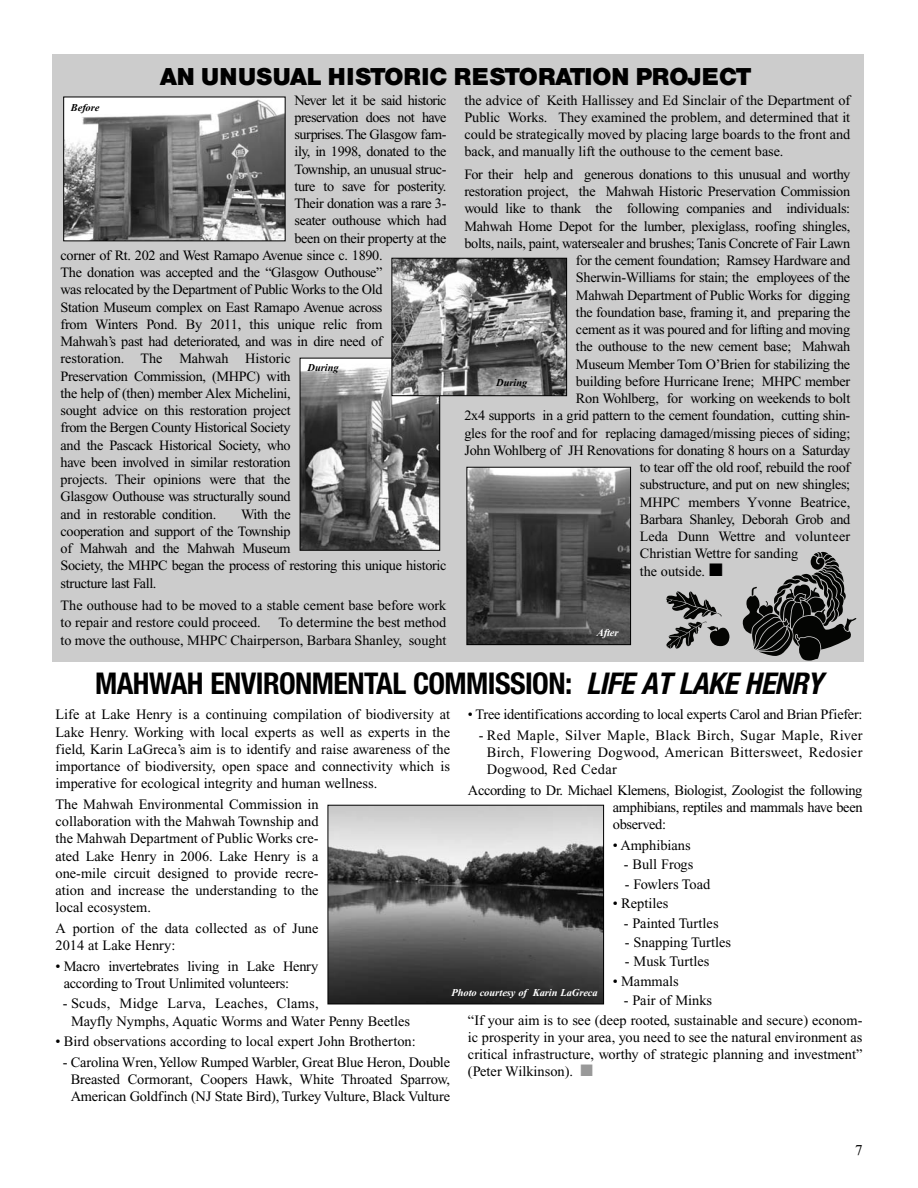
<style>
.page{position:relative;width:918px;height:1188px;background:#fff}
.page>*{position:absolute;margin:0;border:0;box-sizing:border-box;transform-origin:0 0}
.t1{font:700 condensed 30px "Helvetica Neue";letter-spacing:-.02em;color:#000}
.t2{font:700 24px "Helvetica BQ";letter-spacing:.02em;color:#000}
.t3{font:15px "Times New Roman";color:#000}
.t4{font:14.4px/17.2px "Times New Roman";color:#000;text-align:justify}
.t5{font:14.4px/17.2px "Times New Roman";letter-spacing:-.02em;color:#000}
.t6{font:14.25px/17.2px "Times New Roman";letter-spacing:-.02em;color:#000;text-align:justify}
.t7{font:14.25px "Times New Roman";letter-spacing:-.04em;color:#000}
.t8{font:italic 700 10.5px "Times New Roman";letter-spacing:-.005em;color:#fff}
.t9{font:italic 700 10.5px "Times New Roman";letter-spacing:-.005em;color:#000}
.s1{font-style:italic}
.s2{color:#999}
</style>
<div class="page">
<div style="left:52px;top:54px;width:812px;height:608px;background:#ccc"></div>
<img style="left:330px;top:807px;width:272px;height:195px">
<div style="left:328px;top:805px;width:276px;height:199px;border:1px solid #000"></div>
<img style="left:65px;top:99px;width:219px;height:140px">
<div style="left:63px;top:97px;width:223px;height:144px;border:1px solid #000"></div>
<img style="left:468px;top:469px;width:161px;height:174px">
<div style="left:466px;top:467px;width:165px;height:178px;border:1px solid #000"></div>
<img style="left:302px;top:360px;width:136px;height:189px">
<div style="left:300px;top:358px;width:140px;height:193px;border:1px solid #000"></div>
<img style="left:394px;top:260px;width:171px;height:134px">
<div style="left:392px;top:258px;width:175px;height:138px;border:1px solid #000"></div>
<svg style="left:742px;top:551px;width:114px;height:110px"></svg>
<svg style="left:666px;top:591px;width:64px;height:58px"></svg>
<h2 class="t2" style="left:160px;top:63px;width:592px">AN UNUSUAL HISTORIC RESTORATION PROJECT</h2>
<p class="t7" style="left:295px;top:95px;width:153px">Never let it be said historic</p>
<p class="t7" style="left:295px;top:112px;width:153px">preservation does not have</p>
<p class="t7" style="left:295px;top:129px;width:153px">surprises. The Glasgow fam-</p>
<p class="t6" style="left:295px;top:144px;width:153px">ily, in 1998, donated to the</p>
<p class="t6" style="left:295px;top:162px;width:153px">Township, an unusual struc-</p>
<p class="t6" style="left:295px;top:179px;width:153px">ture to save for posterity.</p>
<p class="t6" style="left:295px;top:196px;width:153px">Their donation was a rare 3-</p>
<p class="t6" style="left:295px;top:213px;width:153px">seater outhouse which had</p>
<p class="t6" style="left:295px;top:231px;width:153px">been on their property at the</p>
<p class="t6" style="left:61px;top:248px;width:323px">corner of Rt. 202 and West Ramapo Avenue since c. 1890.</p>
<p class="t6" style="left:61px;top:265px;width:323px">The donation was accepted and the “Glasgow Outhouse”</p>
<p class="t6" style="left:61px;top:282px;width:323px">was relocated by the Department of Public Works to the Old</p>
<p class="t6" style="left:61px;top:300px;width:323px">Station Museum complex on East Ramapo Avenue across</p>
<p class="t6" style="left:61px;top:317px;width:323px">from Winters Pond. By 2011, this unique relic from</p>
<p class="t6" style="left:61px;top:334px;width:323px">Mahwah’s past had deteriorated, and was in dire need of</p>
<p class="t6" style="left:61px;top:351px;width:232px">restoration. The Mahwah Historic</p>
<p class="t6" style="left:61px;top:369px;width:232px">Preservation Commission, (MHPC) with</p>
<p class="t6" style="left:61px;top:386px;width:232px">the help of (then) member Alex Michelini,</p>
<p class="t6" style="left:61px;top:403px;width:232px">sought advice on this restoration project</p>
<p class="t6" style="left:61px;top:420px;width:232px">from the Bergen County Historical Society</p>
<p class="t6" style="left:61px;top:438px;width:232px">and the Pascack Historical Society, who</p>
<p class="t6" style="left:61px;top:455px;width:232px">have been involved in similar restoration</p>
<p class="t6" style="left:61px;top:472px;width:231px">projects. Their opinions were that the</p>
<p class="t6" style="left:61px;top:489px;width:232px">Glasgow Outhouse was structurally sound</p>
<p class="t6" style="left:61px;top:507px;width:157px">and in restorable condition.</p>
<p class="t9" style="left:71px;top:104px;width:30px">Before</p>
<p class="t9" style="left:307px;top:364px;width:33px">During</p>
<p class="t6" style="left:61px;top:507px;width:387px;text-align:left;text-indent:180px">With the<br>cooperation and support of the Township<br>of Mahwah and the Mahwah Museum<br>Society, the MHPC began the process of restoring this unique historic structure last Fall.</p>
<p class="t6" style="left:61px;top:598px;width:387px">The outhouse had to be moved to a stable cement base before work to repair and restore could proceed. To determine the best method to move the outhouse, MHPC Chairperson, Barbara Shanley, sought</p>
<p class="t6" style="left:464px;top:93px;width:387px">the advice of Keith Hallissey and Ed Sinclair of the Department of Public Works. They examined the problem, and determined that it could be strategically moved by placing large boards to the front and back, and manually lift the outhouse to the cement base.</p>
<p class="t6" style="left:464px;top:167px;width:387px">For their help and generous donations to this unusual and worthy</p>
<p class="t6" style="left:464px;top:184px;width:387px">restoration project, the Mahwah Historic Preservation Commission</p>
<p class="t6" style="left:464px;top:201px;width:387px">would like to thank the following companies and individuals:</p>
<p class="t6" style="left:464px;top:219px;width:387px">Mahwah Home Depot for the lumber, plexiglass, roofing shingles,</p>
<p class="t6" style="left:464px;top:236px;width:387px">bolts, nails, paint, watersealer and brushes; Tanis Concrete of Fair Lawn</p>
<p class="t6" style="left:576px;top:253px;width:276px">for the cement foundation; Ramsey Hardware and</p>
<p class="t6" style="left:576px;top:270px;width:276px">Sherwin-Williams for stain; the employees of the</p>
<p class="t6" style="left:576px;top:288px;width:276px">Mahwah Department of Public Works for digging</p>
<p class="t6" style="left:576px;top:305px;width:276px">the foundation base, framing it, and preparing the</p>
<p class="t6" style="left:576px;top:322px;width:276px">cement as it was poured and for lifting and moving</p>
<p class="t6" style="left:576px;top:339px;width:276px">the outhouse to the new cement base; Mahwah</p>
<p class="t6" style="left:576px;top:357px;width:276px">Museum Member Tom O’Brien for stabilizing the</p>
<p class="t6" style="left:576px;top:374px;width:276px">building before Hurricane Irene; MHPC member</p>
<p class="t6" style="left:576px;top:391px;width:276px">Ron Wohlberg, for working on weekends to bolt</p>
<p class="t6" style="left:464px;top:408px;width:387px">2x4 supports in a grid pattern to the cement foundation, cutting shin-</p>
<p class="t6" style="left:464px;top:426px;width:387px">gles for the roof and for replacing damaged/missing pieces of siding;</p>
<p class="t6" style="left:464px;top:443px;width:387px">John Wohlberg of JH Renovations for donating 8 hours on a Saturday</p>
<p class="t6" style="left:640px;top:460px;width:212px">to tear off the old roof, rebuild the roof</p>
<p class="t6" style="left:640px;top:477px;width:212px">substructure, and put on new shingles;</p>
<p class="t6" style="left:640px;top:495px;width:212px">MHPC members Yvonne Beatrice,</p>
<p class="t6" style="left:640px;top:512px;width:212px">Barbara Shanley, Deborah Grob and</p>
<p class="t6" style="left:640px;top:529px;width:212px">Leda Dunn Wettre and volunteer</p>
<p class="t6" style="left:640px;top:546px;width:160px">Christian Wettre for sanding</p>
<p class="t6" style="left:640px;top:564px;width:84px">the outside. ■</p>
<p class="t9" style="left:496px;top:379px;width:33px">During</p>
<p class="t8" style="left:597px;top:629px;width:23px">After</p>
<h1 class="t1" style="left:95px;top:672px;width:729px">MAHWAH ENVIRONMENTAL COMMISSION: <span class="s1">LIFE AT LAKE HENRY</span></h1>
<p class="t4" style="left:56px;top:707px;width:396px">Life at Lake Henry is a continuing compilation of biodiversity at Lake Henry. Working with local experts as well as experts in the field, Karin LaGreca’s aim is to identify and raise awareness of the importance of biodiversity, open space and connectivity which is imperative for ecological integrity and human wellness.</p>
<p class="t4" style="left:56px;top:797px;width:265px">The Mahwah Environmental Commission in collaboration with the Mahwah Township and the Mahwah Department of Public Works cre&shy;ated Lake Henry in 2006. Lake Henry is a one-mile circuit designed to provide recre&shy;ation and increase the understanding to the local ecosystem.</p>
<p class="t4" style="left:56px;top:921px;width:265px">A portion of the data collected as of June<br>2014 at Lake Henry:</p>
<p class="t5" style="left:64px;top:959px;width:256px;text-indent:-8px">• Macro invertebrates living in Lake Henry according to Trout Unlimited volunteers:</p>
<p class="t4" style="left:71px;top:996px;width:341px;text-indent:-8px">- Scuds, Midge Larva, Leaches, Clams,<br>Mayfly Nymphs, Aquatic Worms and Water Penny Beetles</p>
<p class="t4" style="left:56px;top:1034px;width:362px">• Bird observations according to local expert John Brotherton:</p>
<p class="t4" style="left:63px;top:1055px;width:389px;text-align:center">- Carolina Wren, Yellow Rumped Warbler, Great Blue Heron, Double<br>Breasted Cormorant, Coopers Hawk, White Throated Sparrow,<br>American Goldfinch (NJ State Bird), Turkey Vulture, Black Vulture</p>
<p class="t5" style="left:468px;top:707px;width:396px">• Tree identifications according to local experts Carol and Brian Pfiefer:</p>
<p class="t4" style="left:487px;top:728px;width:377px;text-indent:-8px">- Red Maple, Silver Maple, Black Birch, Sugar Maple, River Birch, Flowering Dogwood, American Bittersweet, Redosier Dogwood, Red Cedar</p>
<p class="t4" style="left:613px;top:783px;width:251px;text-indent:-145px">According to Dr. Michael Klemens, Biologist, Zoologist the following amphibians, reptiles and mammals have been observed:</p>
<p class="t4" style="left:613px;top:838px;width:79px">• Amphibians</p>
<p class="t4" style="left:624px;top:857px;width:71px">- Bull Frogs</p>
<p class="t4" style="left:625px;top:877px;width:87px">- Fowlers Toad</p>
<p class="t4" style="left:613px;top:896px;width:57px">• Reptiles</p>
<p class="t4" style="left:624px;top:915px;width:96px">- Painted Turtles</p>
<p class="t4" style="left:625px;top:935px;width:108px">- Snapping Turtles</p>
<p class="t4" style="left:625px;top:954px;width:86px">- Musk Turtles</p>
<p class="t4" style="left:613px;top:974px;width:67px">• Mammals</p>
<p class="t4" style="left:468px;top:992px;width:396px;line-height:19.4px;text-align:center">- Pair of Minks<br>“If your aim is to see (deep rooted, sustainable and secure) econom-</p>
<p class="t4" style="left:468px;top:1030px;width:396px">ic prosperity in your area, you need to see the natural environment as critical infrastructure, worthy of strategic planning and investment” (Peter Wilkinson). <span class="s2">■</span></p>
<p class="t8" style="left:451px;top:989px;width:148px">Photo courtesy of Karin LaGreca</p>
<p class="t3" style="left:855px;top:1144px;width:9px">7</p>
</div>
